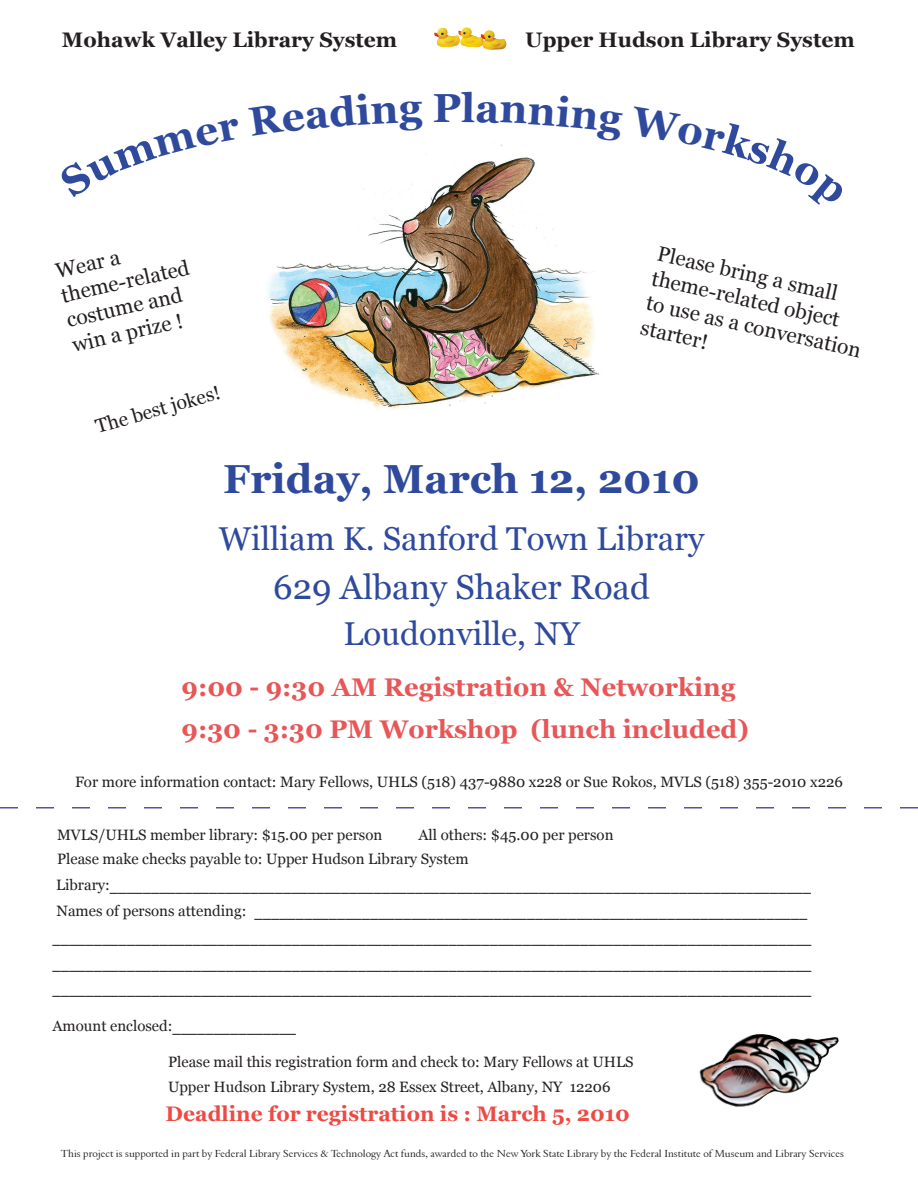
<style>
.page{position:relative;width:918px;height:1188px;background:#fff}
.page>*{position:absolute;margin:0;border:0;box-sizing:border-box;transform-origin:0 0}
.t1{font:700 40.5px "Georgia";color:#2f4a9d}
.t2{font:34.5px "Georgia";color:#2f4a9d}
.t3{font:33px "Georgia";color:#2f4a9d}
.t4{font:700 25.5px/42.6px "Georgia";color:#e85657}
.t5{font:21px/25.2px "Georgia";color:#231f20}
.t6{font:700 21px "Georgia";color:#231f20}
.t7{font:700 21px "Georgia";color:#ed4a44}
.t8{font:19.5px "Georgia";color:#231f20}
.t9{font:16.5px/25.8px "Aldine 401 BT Roman A";color:#231f20}
.t10{font:15px/24.3px "Georgia";color:#231f20}
.t11{font:10.5px "Aldine 401 BT Roman A";color:#231f20}
.s1{font-family:"Georgia";font-size:15px}
.s2{font-family:"Aldine 401 BT Roman A";font-size:16.5px}
</style>
<div class="page">
<img style="left:268px;top:145px;width:331px;height:266px">
<svg style="left:0;top:807px;width:918px;height:1px"></svg>
<img style="left:434px;top:27px;width:73px;height:23px">
<img style="left:699px;top:1034px;width:140px;height:73px">
<p class="t6" style="left:62px;top:27px;width:337px">Mohawk Valley Library System</p>
<p class="t6" style="left:525px;top:27px;width:331px">Upper Hudson Library System</p>
<p class="t5" style="left:53px;top:260px;width:133px;rotate:-13deg">Wear a theme-related costume and win a prize !</p>
<p class="t8" style="left:93px;top:416px;width:130px;rotate:-16deg">The best jokes!</p>
<h1 class="t1" style="left:433px;top:81px;width:30px">P</h1>
<p class="t5" style="left:661px;top:241px;width:221px;rotate:13deg">Please bring a small theme-related object<br>to use as a conversation starter!</p>
<h1 class="t1" style="left:223px;top:453px;width:478px">Friday, March 12, 2010</h1>
<h3 class="t3" style="left:219px;top:518px;width:487px">William K. Sanford Town Library</h3>
<h2 class="t2" style="left:273px;top:566px;width:378px">629 Albany Shaker Road</h2>
<h3 class="t3" style="left:343px;top:613px;width:238px">Loudonville, NY</h3>
<h3 class="t4" style="left:182px;top:666px;width:569px">9:00 - 9:30 AM Registration &amp; Networking<br>9:30 - 3:30 PM Workshop (lunch included)</h3>
<p class="t10" style="left:75px;top:770px;width:769px">For more information contact: Mary Fellows, UHLS (518) 437-9880 x228 or Sue Rokos, MVLS (518) 355-2010 x226</p>
<p class="t10" style="left:57px;top:823px;width:558px;text-indent:362px">All others: $45.00 per person<br>Please make checks payable to: Upper Hudson Library System</p>
<p class="t9" style="left:52px;top:872px;width:760px"><span class="s1">Library:</span>_____________________________________________________________________________________ <span class="s1">Names of persons attending:</span> ___________________________________________________________________ ____________________________________________________________________________________________ ____________________________________________________________________________________________ ____________________________________________________________________________________________</p>
<p class="t10" style="left:52px;top:1014px;width:245px">Amount enclosed:<span class="s2">_______________</span></p>
<p class="t10" style="left:168px;top:1050px;width:467px">Please mail this registration form and check to: Mary Fellows at UHLS<br>Upper Hudson Library System, 28 Essex Street, Albany, NY 12206</p>
<p class="t7" style="left:166px;top:1100px;width:466px">Deadline for registration is : March 5, 2010</p>
<p class="t11" style="left:61px;top:1147px;width:785px">This project is supported in part by Federal Library Services &amp; Technology Act funds, awarded to the New York State Library by the Federal Institute of Museum and Library Services</p>
<p class="t10" style="left:57px;top:823px;width:327px">MVLS/UHLS member library: $15.00 per person</p>
</div>
